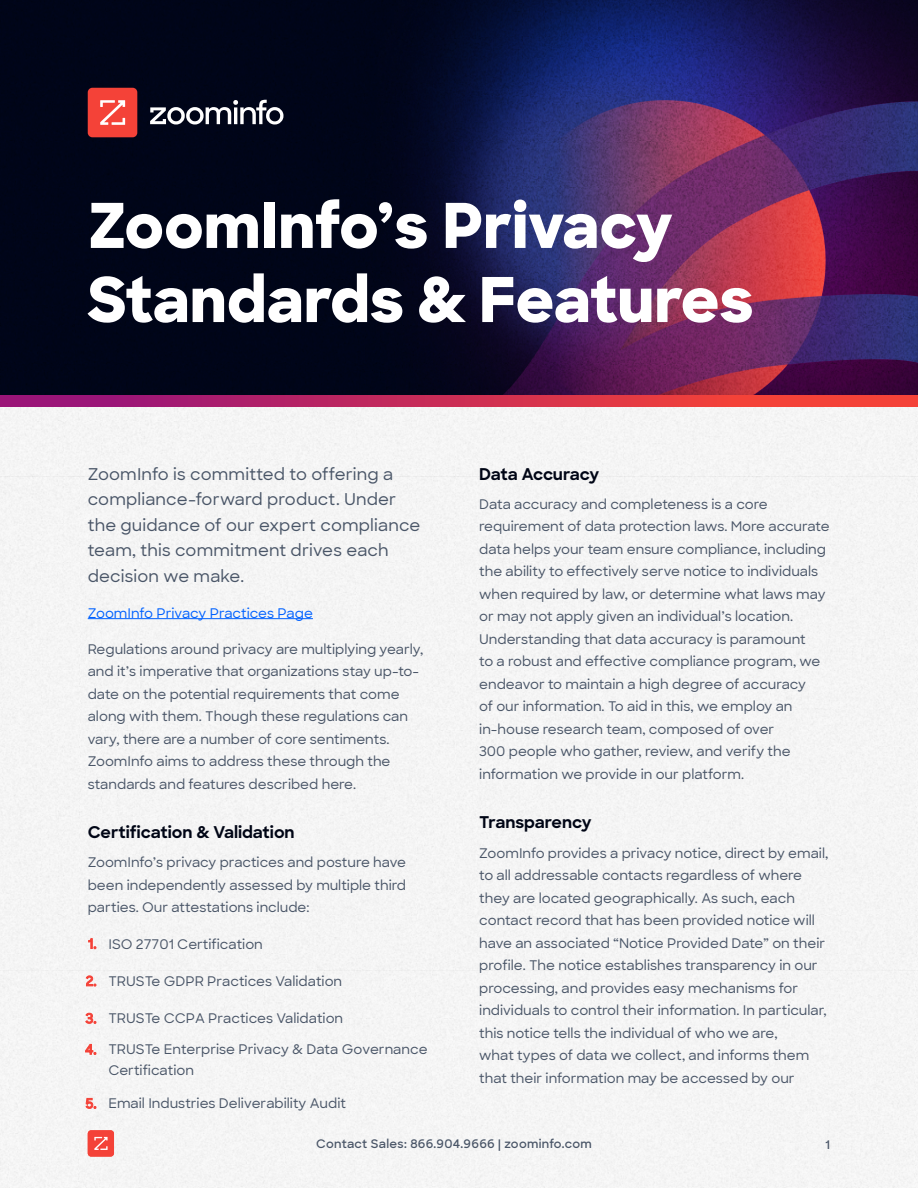
<style>
.page{position:relative;width:918px;height:1188px;background:#fff}
.page>*{position:absolute;margin:0;border:0;box-sizing:border-box;transform-origin:0 0}
.t1{font:800 61.8px/74.1px "Sharp Sans";letter-spacing:-.005em;color:#fff}
.Body_Large{font:500 16.5px/25.5px "Sharp Sans";letter-spacing:.01em;color:#495567}
.t2{font:700 16.5px "Sharp Sans";color:#000515}
.Body{font:500 13.5px/22.5px "Sharp Sans";color:#495567}
.Body-2{font:500 13.5px "Sharp Sans";color:#0061ff}
.t3{font:600 12px "Sharp Sans";letter-spacing:.025em;color:#495567}
.s1{font-weight:600;color:#f44238}
</style>
<div class="page">
<div style="left:0;top:406px;width:918px;height:782px;background:#f5f5f5"></div>
<img style="left:0;top:0;width:918px;height:396px">
<svg style="left:0;top:396px;width:918px;height:10px;background:#ca2d55"></svg>
<div style="left:88px;top:88px;width:49px;height:49px;background:#f44238;border-radius:5px"></div>
<svg style="left:100px;top:100px;width:25px;height:25px"></svg>
<svg style="left:150px;top:100px;width:133px;height:25px"></svg>
<div style="left:88px;top:1130px;width:26px;height:27px;background:#f44238;border-radius:3px"></div>
<svg style="left:94px;top:1137px;width:14px;height:13px"></svg>
<hr style="left:88px;top:618px;width:225px;height:1px;background:#0061ff">
<h1 class="t1" style="left:88px;top:186px;width:667px">ZoomInfo’s Privacy<br>Standards &amp; Features</h1>
<p class="Body_Large" style="left:88px;top:460px;width:334px">ZoomInfo is committed to offering a compliance-forward product. Under the guidance of our expert compliance team, this commitment drives each decision we make.</p>
<p class="Body-2" style="left:88px;top:603px;width:227px">ZoomInfo Privacy Practices Page</p>
<p class="Body" style="left:88px;top:637px;width:337px">Regulations around privacy are multiplying yearly, and it’s imperative that organizations stay up-to&shy;date on the potential requirements that come along with them. Though these regulations can vary, there are a number of core sentiments.<br>ZoomInfo aims to address these through the standards and features described here.</p>
<h3 class="t2" style="left:88px;top:820px;width:208px">Certification &amp; Validation</h3>
<p class="Body" style="left:88px;top:851px;width:320px;text-align:justify">ZoomInfo’s privacy practices and posture have been independently assessed by multiple third parties. Our attestations include:</p>
<p class="Body" style="left:88px;top:932px;width:176px"><span class="s1">1.</span> ISO 27701 Certification</p>
<p class="Body" style="left:86px;top:969px;width:258px"><span class="s1">2.</span> TRUSTe GDPR Practices Validation</p>
<p class="Body" style="left:86px;top:1006px;width:259px"><span class="s1">3.</span> TRUSTe CCPA Practices Validation</p>
<p class="Body" style="left:108px;top:1039px;width:321px;line-height:20.2px;text-indent:-23px"><span class="s1">4.</span> TRUSTe Enterprise Privacy &amp; Data Governance<br>Certification</p>
<p class="Body" style="left:85px;top:1092px;width:262px"><span class="s1">5.</span> Email Industries Deliverability Audit</p>
<h3 class="t2" style="left:479px;top:461px;width:122px">Data Accuracy</h3>
<p class="Body" style="left:479px;top:492px;width:352px">Data accuracy and completeness is a core requirement of data protection laws. More accurate data helps your team ensure compliance, including the ability to effectively serve notice to individuals when required by law, or determine what laws may or may not apply given an individual’s location.<br>Understanding that data accuracy is paramount<br>to a robust and effective compliance program, we endeavor to maintain a high degree of accuracy<br>of our information. To aid in this, we employ an in-house research team, composed of over<br>300 people who gather, review, and verify the information we provide in our platform.</p>
<h3 class="t2" style="left:479px;top:810px;width:114px">Transparency</h3>
<p class="Body" style="left:479px;top:841px;width:351px">ZoomInfo provides a privacy notice, direct by email, to all addressable contacts regardless of where they are located geographically. As such, each contact record that has been provided notice will have an associated “Notice Provided Date” on their profile. The notice establishes transparency in our processing, and provides easy mechanisms for individuals to control their information. In particular, this notice tells the individual of who we are,<br>what types of data we collect, and informs them that their information may be accessed by our</p>
<p class="t3" style="left:316px;top:1135px;width:277px">Contact Sales: 866.904.9666 | zoominfo.com</p>
<p class="t3" style="left:826px;top:1136px;width:6px">1</p>
</div>
